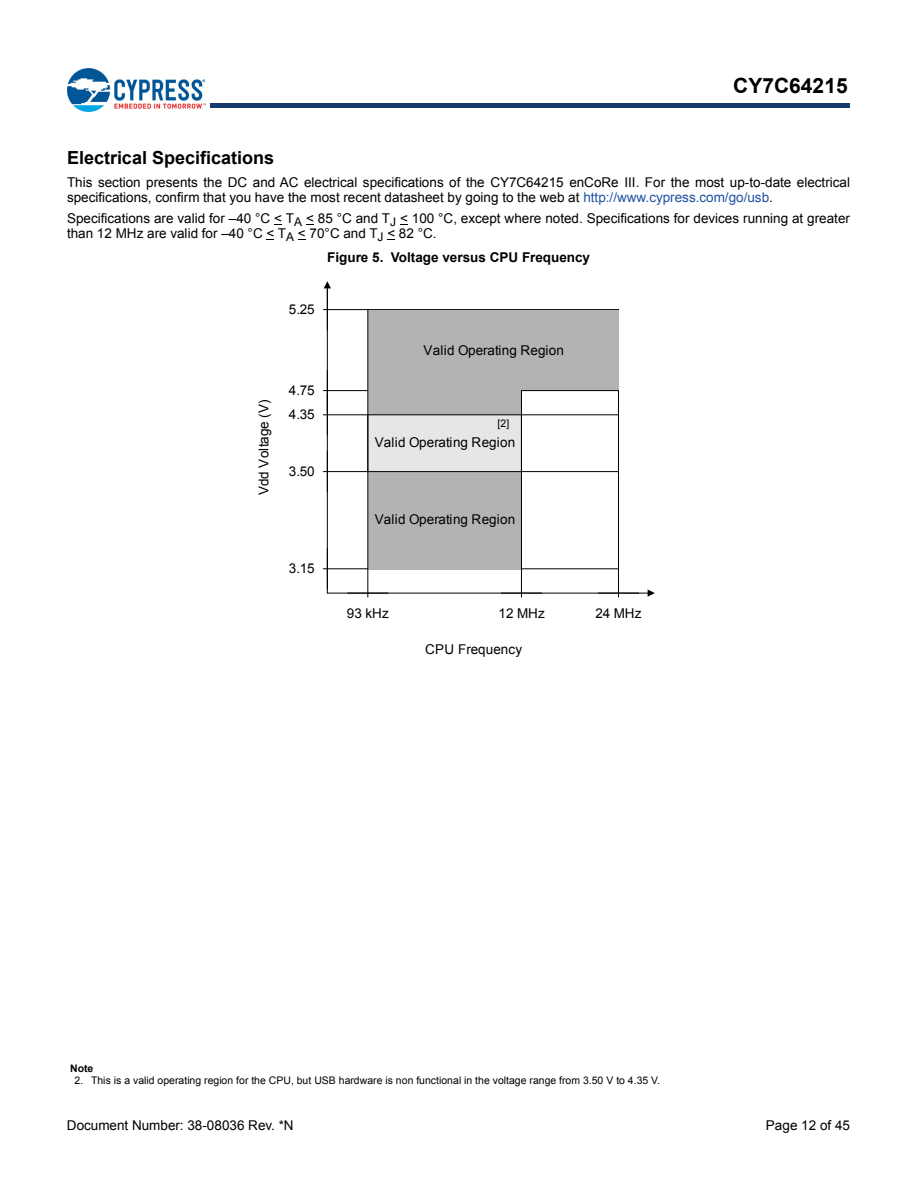
<style>
.page{position:relative;width:918px;height:1188px;background:#fff}
.page>*{position:absolute;margin:0;border:0;box-sizing:border-box;transform-origin:0 0}
.t1{font:700 21px "Arial";color:#000}
.t2{font:700 18px "Arial";color:#000}
.t3{font:13.5px/15px "Arial";color:#000}
.t4{font:700 13.5px "Arial";color:#000}
.t5{font:10.5px "Arial";letter-spacing:.005em;color:#000}
.t6{font:700 10.5px "Arial";color:#000}
.s1{color:#1f52a1}
</style>
<div class="page">
<hr style="left:210px;top:104px;width:640px;height:4px;background:#163b71">
<img style="left:68px;top:69px;width:138px;height:43px">
<hr style="left:327px;top:593px;width:322px;height:1px;background:#000">
<svg style="left:648px;top:590px;width:7px;height:7px"></svg>
<hr style="left:327px;top:288px;width:1px;height:305px;background:#000">
<svg style="left:324px;top:281px;width:7px;height:7px"></svg>
<hr style="left:618px;top:310px;width:1px;height:283px;background:#000">
<hr style="left:327px;top:390px;width:42px;height:1px;background:#000">
<hr style="left:327px;top:414px;width:291px;height:1px;background:#000">
<hr style="left:327px;top:471px;width:291px;height:1px;background:#000">
<hr style="left:327px;top:568px;width:291px;height:1px;background:#000">
<svg style="left:323px;top:309px;width:296px;height:18px"></svg>
<hr style="left:327px;top:289px;width:1px;height:41px;background:#000">
<div style="left:368px;top:310px;width:250px;height:81px;background:#b3b3b3"></div>
<div style="left:368px;top:472px;width:153px;height:97px;background:#b3b3b3"></div>
<div style="left:368px;top:391px;width:153px;height:24px;background:#b3b3b3"></div>
<div style="left:368px;top:415px;width:153px;height:57px;background:#e6e6e6"></div>
<div style="left:367px;top:414px;width:155px;height:58px;border:1px solid #000"></div>
<hr style="left:521px;top:390px;width:97px;height:1px;background:#000">
<hr style="left:521px;top:391px;width:1px;height:202px;background:#000">
<hr style="left:367px;top:310px;width:1px;height:283px;background:#000">
<h1 class="t1" style="left:733px;top:74px;width:116px">CY7C64215</h1>
<h2 class="t2" style="left:67px;top:148px;width:208px">Electrical Specifications</h2>
<p class="t3" style="left:67px;top:174px;width:784px">This section presents the DC and AC electrical specifications of the CY7C64215 enCoRe III. For the most up-to-date electrical specifications, confirm that you have the most recent datasheet by going to the web at <span class="s1">http://www.cypress.com/go/usb</span>.</p>
<p class="t3" style="left:67px;top:210px;width:785px">Specifications are valid for –40 °C &lt; T<sub>A</sub> &lt; 85 °C and T<sub>J</sub> &lt; 100 °C, except where noted. Specifications for devices running at greater than 12 MHz are valid for –40 °C &lt; T<sub>A</sub> &lt; 70°C and T<sub>J</sub> &lt; 82 °C.</p>
<p class="t4" style="left:327px;top:249px;width:264px">Figure 5. Voltage versus CPU Frequency</p>
<p class="t3" style="left:289px;top:302px;width:28px">5.25</p>
<p class="t3" style="left:256px;top:495px;width:96px;rotate:-90deg">Vdd Voltage (V)</p>
<p class="t3" style="left:289px;top:383px;width:28px">4.75</p>
<p class="t3" style="left:289px;top:406px;width:28px">4.35</p>
<p class="t3" style="left:289px;top:464px;width:28px">3.50</p>
<p class="t3" style="left:289px;top:561px;width:28px">3.15</p>
<p class="t3" style="left:424px;top:342px;width:142px">Valid Operating Region</p>
<p class="t5" style="left:498px;top:417px;width:13px">[2]</p>
<p class="t3" style="left:375px;top:435px;width:142px">Valid Operating Region</p>
<p class="t3" style="left:375px;top:512px;width:142px">Valid Operating Region</p>
<p class="t3" style="left:347px;top:606px;width:44px">93 kHz</p>
<p class="t3" style="left:499px;top:606px;width:48px">12 MHz</p>
<p class="t3" style="left:595px;top:606px;width:48px">24 MHz</p>
<p class="t3" style="left:425px;top:642px;width:98px">CPU Frequency</p>
<p class="t6" style="left:70px;top:1062px;width:25px">Note</p>
<p class="t5" style="left:75px;top:1075px;width:587px">2. This is a valid operating region for the CPU, but USB hardware is non functional in the voltage range from 3.50 V to 4.35 V.</p>
<p class="t3" style="left:67px;top:1117px;width:228px">Document Number: 38-08036 Rev. *N</p>
<p class="t3" style="left:766px;top:1117px;width:86px">Page 12 of 45</p>
</div>
